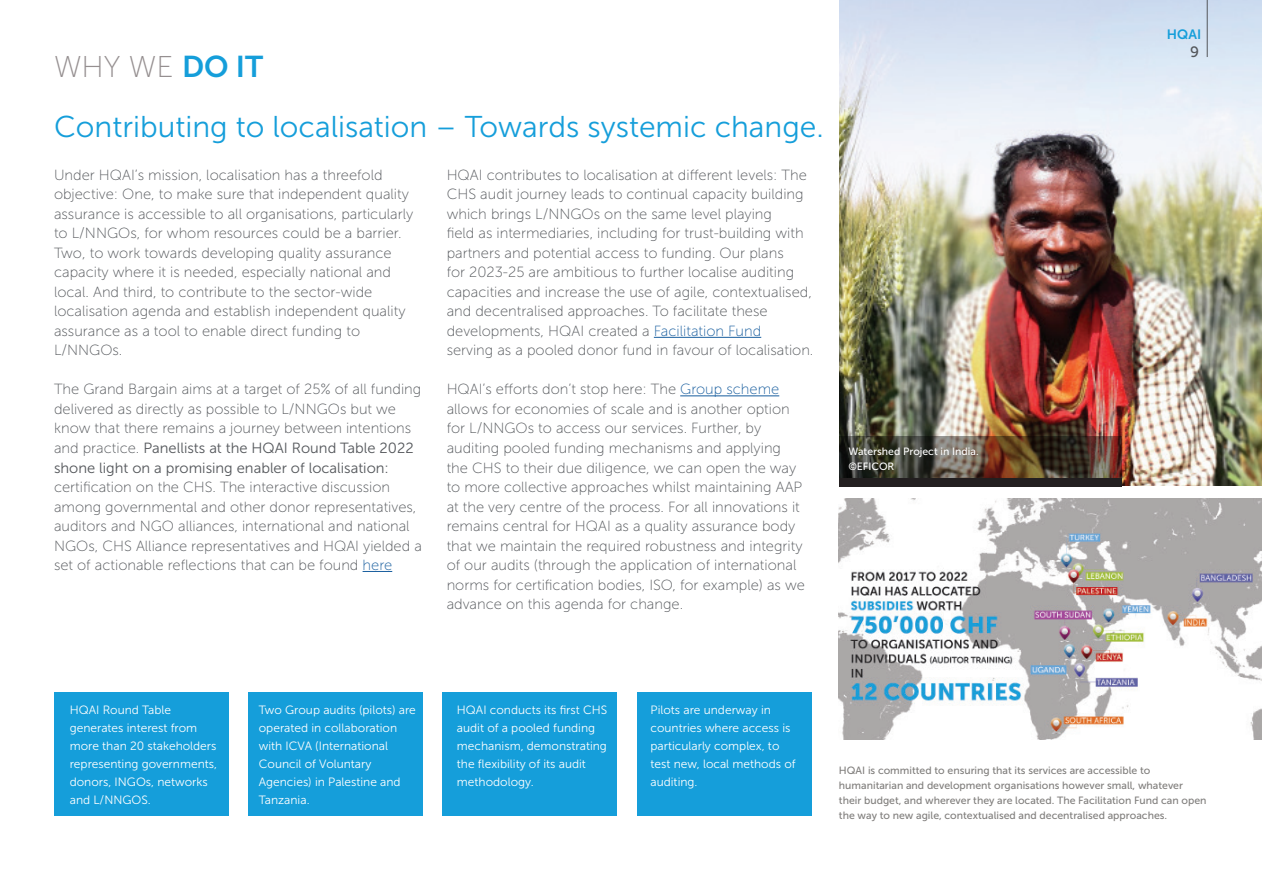
<style>
.page{position:relative;width:1262px;height:893px;background:#fff}
.page>*{position:absolute;margin:0;border:0;box-sizing:border-box;transform-origin:0 0}
.t1{font:30px "Museo Sans 300";color:#159eda}
.t2{font:30px "Museo Sans 100";color:#958f90}
.t3{font:15px "Museo Sans 500";color:#53565a}
.t4{font:14.7px/19.5px "Museo Sans 100";color:#53565a}
.t5{font:14.7px/19.5px "Museo Sans 300";color:#53565a}
.t6{font:13.5px "Museo Sans 700";color:#159eda}
.t7{font:12px/18px "Museo Sans 300";color:#fff}
.t8{font:10.5px/15px "Museo Sans 500";color:#807e7c}
.t9{font:10.5px/15px "Museo Sans 500";color:#fff}
.s1{font-family:"Museo Sans 700";color:#159eda}
.s2{font-family:"Museo Sans 100"}
.s3{color:#175d9e}
</style>
<div class="page">
<hr style="left:654px;top:337px;width:107px;height:1px;background:#175d9e">
<hr style="left:680px;top:395px;width:99px;height:1px;background:#175d9e">
<img style="left:839px;top:0;width:423px;height:485px">
<hr style="left:362px;top:571px;width:30px;height:1px;background:#175d9e">
<img style="left:839px;top:499px;width:423px;height:240px">
<img style="left:839px;top:436px;width:283px;height:42px">
<div style="left:839px;top:478px;width:283px;height:8px;background:#231f20"></div>
<hr style="left:1206px;top:0;width:1px;height:57px;background:#53565a">
<div style="left:54px;top:692px;width:175px;height:124px;background:#159eda"></div>
<div style="left:248px;top:692px;width:175px;height:124px;background:#159eda"></div>
<div style="left:442px;top:692px;width:175px;height:124px;background:#159eda"></div>
<div style="left:637px;top:692px;width:175px;height:124px;background:#159eda"></div>
<h1 class="t2" style="left:54px;top:51px;width:211px">WHY WE <span class="s1">DO IT</span></h1>
<h1 class="t1" style="left:54px;top:111px;width:771px">Contributing to localisation – Towards systemic change.</h1>
<p class="t4" style="left:54px;top:165px;width:361px">Under HQAI’s mission, localisation has a threefold objective: One, to make sure that independent quality assurance is accessible to all organisations, particularly to L/NNGOs, for whom resources could be a barrier.<br>Two, to work towards developing quality assurance capacity where it is needed, especially national and local. And third, to contribute to the sector-wide localisation agenda and establish independent quality assurance as a tool to enable direct funding to L/NNGOs.</p>
<p class="t4" style="left:54px;top:380px;width:369px">The Grand Bargain aims at a target of 25% of all funding delivered as directly as possible to L/NNGOs but we know that there remains a journey between intentions</p>
<p class="t5" style="left:54px;top:438px;width:361px"><span class="s2">and practice.</span> Panellists at the HQAI Round Table 2022 shone light on a promising enabler of localisation:</p>
<p class="t4" style="left:54px;top:477px;width:369px">certification on the CHS. The interactive discussion among governmental and other donor representatives, auditors and NGO alliances, international and national NGOs, CHS Alliance representatives and HQAI yielded a set of actionable reflections that can be found <span class="s3">here</span></p>
<p class="t4" style="left:447px;top:165px;width:368px">HQAI contributes to localisation at different levels: The CHS audit journey leads to continual capacity building which brings L/NNGOs on the same level playing<br>field as intermediaries, including for trust-building with partners and potential access to funding. Our plans<br>for 2023-25 are ambitious to further localise auditing capacities and increase the use of agile, contextualised, and decentralised approaches. To facilitate these developments, HQAI created a <span class="s3">Facilitation Fund<br></span>serving as a pooled donor fund in favour of localisation.</p>
<p class="t4" style="left:447px;top:380px;width:360px">HQAI’s efforts don’t stop here: The <span class="s3">Group scheme </span>allows for economies of scale and is another option for L/NNGOs to access our services. Further, by auditing pooled funding mechanisms and applying the CHS to their due diligence, we can open the way to more collective approaches whilst maintaining AAP at the very centre of the process. For all innovations it remains central for HQAI as a quality assurance body that we maintain the required robustness and integrity of our audits (through the application of international norms for certification bodies, ISO, for example) as we advance on this agenda for change.</p>
<p class="t9" style="left:848px;top:444px;width:132px">Watershed Project in India. ©EFICOR</p>
<p class="t6" style="left:1167px;top:27px;width:36px">HQAI</p>
<p class="t3" style="left:1190px;top:43px;width:10px">9</p>
<p class="t7" style="left:70px;top:700px;width:149px">HQAI Round Table generates interest from more than 20 stakeholders representing governments, donors, INGOs, networks and L/NNGOS.</p>
<p class="t7" style="left:259px;top:700px;width:159px">Two Group audits (pilots) are operated in collaboration with ICVA (International<br>Council of Voluntary<br>Agencies) in Palestine and<br>Tanzania.</p>
<p class="t7" style="left:457px;top:700px;width:152px">HQAI conducts its first CHS audit of a pooled funding mechanism, demonstrating the flexibility of its audit methodology.</p>
<p class="t7" style="left:650px;top:700px;width:147px">Pilots are underway in countries where access is particularly complex, to test new, local methods of auditing.</p>
<p class="t8" style="left:839px;top:762px;width:369px">HQAI is committed to ensuring that its services are accessible to humanitarian and development organisations however small, whatever their budget, and wherever they are located. The Facilitation Fund can open the way to new agile, contextualised and decentralised approaches.</p>
</div>
